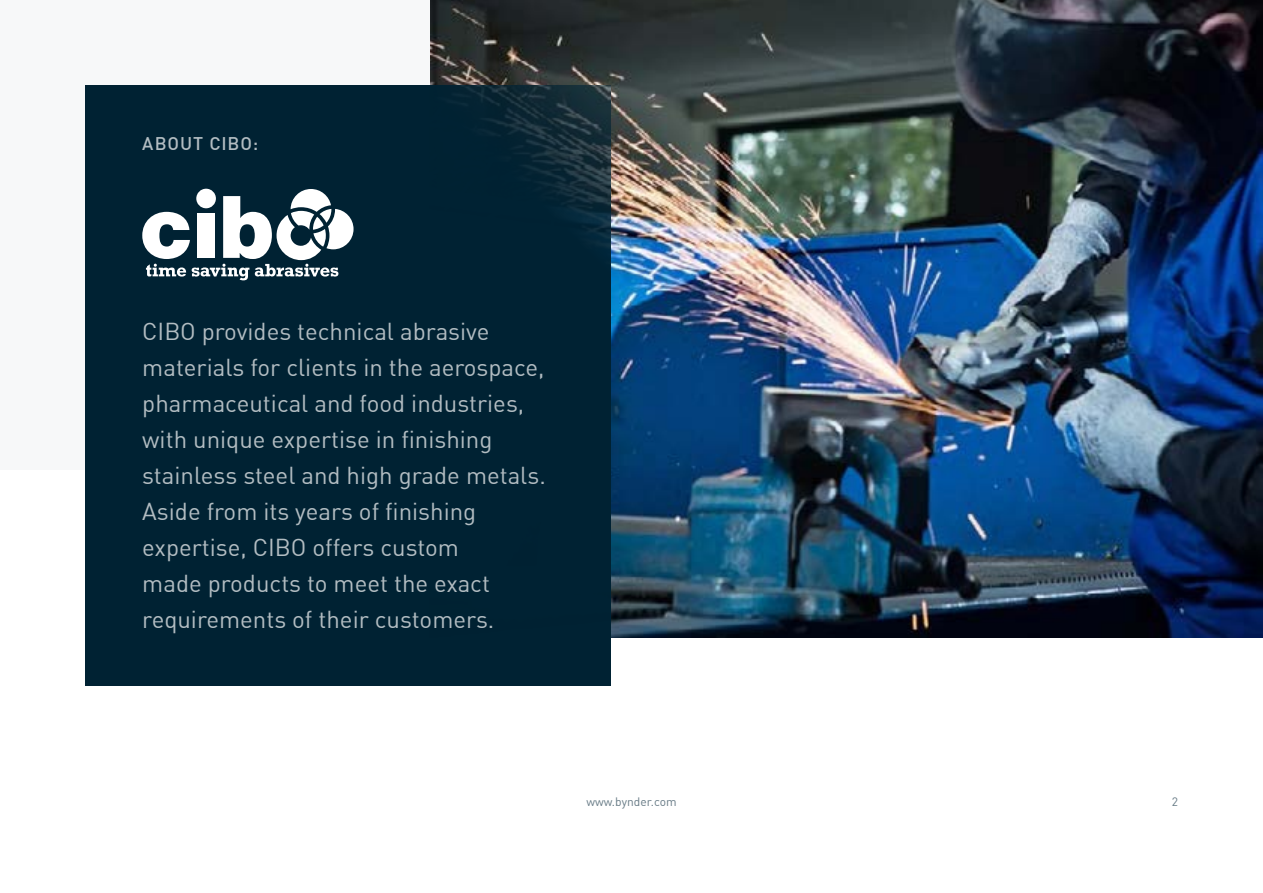
<style>
.page{position:relative;width:1263px;height:893px;background:#fff}
.page>*{position:absolute;margin:0;border:0;box-sizing:border-box;transform-origin:0 0}
.t1{font:24px/36px "DIN Offc";color:#b3bdc2}
.t2{font:500 18px "DIN Offc";letter-spacing:.05em;color:#b3bdc2}
.t3{font:12px "DIN Offc";color:#667a85}
</style>
<div class="page">
<img style="left:430px;top:0;width:833px;height:637px">
<div style="left:0;top:0;width:430px;height:469px;background:#f7f8f9"></div>
<div style="left:85px;top:85px;width:525px;height:600px;background:#023"></div>
<img style="left:454px;top:85px;width:156px;height:164px">
<svg style="left:142px;top:189px;width:211px;height:91px"></svg>
<p class="t2" style="left:142px;top:131px;width:117px">ABOUT CIBO:</p>
<p class="t1" style="left:142px;top:314px;width:405px">CIBO provides technical abrasive materials for clients in the aerospace, pharmaceutical and food industries, with unique expertise in finishing stainless steel and high grade metals.<br>Aside from its years of finishing expertise, CIBO offers custom<br>made products to meet the exact requirements of their customers.</p>
<p class="t3" style="left:586px;top:794px;width:92px">www.bynder.com</p>
<p class="t3" style="left:1172px;top:794px;width:8px">2</p>
</div>
